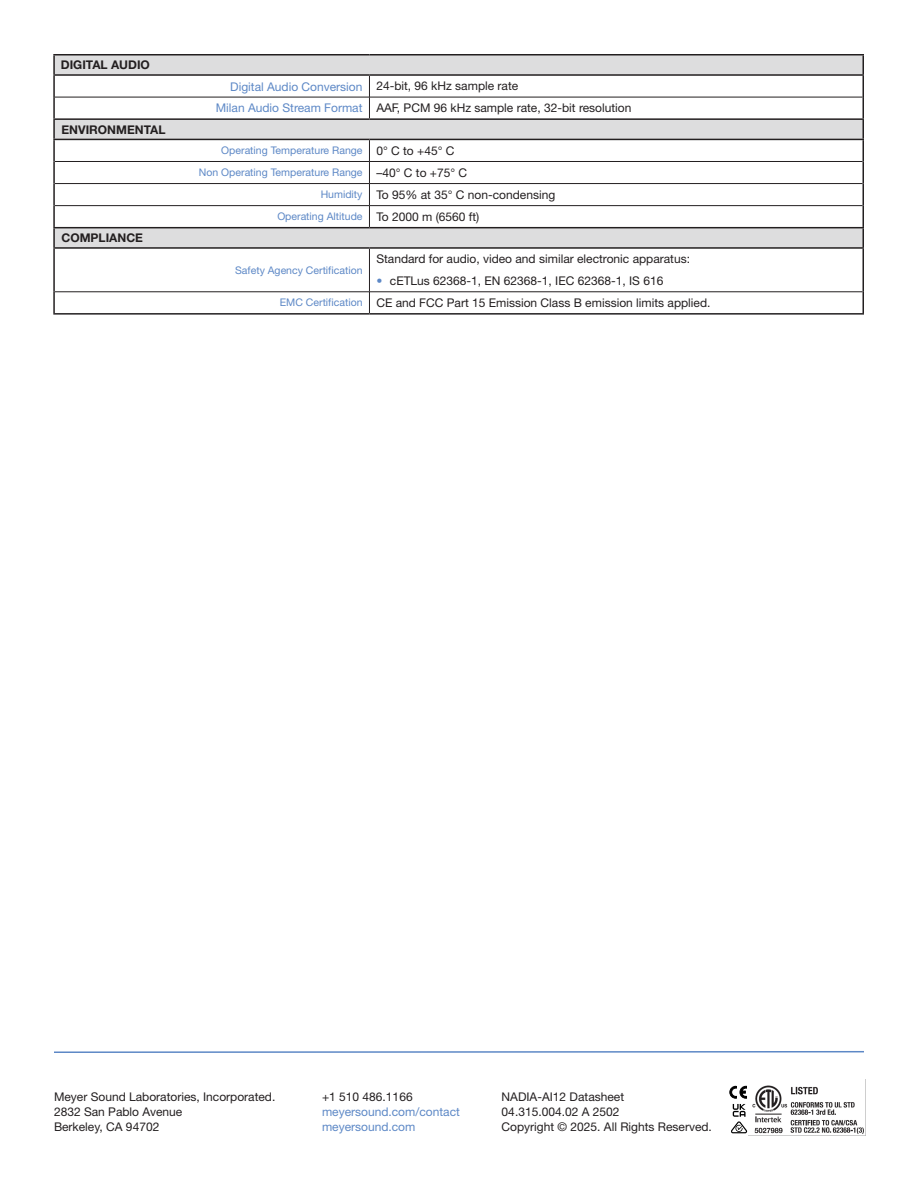
<style>
.page{position:relative;width:918px;height:1188px;background:#fff}
.page>*{position:absolute;margin:0;border:0;box-sizing:border-box;transform-origin:0 0}
.t1{font:12px/15px "Helvetica Neue LT Pro";color:#231f20}
.t2{font:12px/15px "Helvetica Neue LT Pro";color:#5d88c6}
.t3{font:700 12px "Helvetica Neue LT Pro";color:#231f20}
.t4{font:10.5px/21.8px "Helvetica Neue LT Pro";color:#5d88c6}
.s1{color:#5d88c6}
.s2{font-size:12px;color:#231f20}
.s3{font-size:10.5px;color:#5d88c6}
</style>
<div class="page">
<svg style="left:54px;top:1051px;width:810px;height:2px;background:#84a5d3"></svg>
<img style="left:749px;top:1079px;width:117px;height:57px">
<svg style="left:730px;top:1086px;width:17px;height:12px"></svg>
<svg style="left:731px;top:1104px;width:16px;height:29px"></svg>
<svg style="left:55px;top:56px;width:807px;height:191px"></svg>
<svg style="left:53px;top:56px;width:2px;height:18px"></svg>
<svg style="left:862px;top:56px;width:2px;height:18px"></svg>
<hr style="left:53px;top:54px;width:316px;height:2px;background:#231f20">
<hr style="left:369px;top:54px;width:495px;height:2px;background:#231f20">
<hr style="left:53px;top:76px;width:2px;height:21px;background:#231f20">
<hr style="left:862px;top:76px;width:2px;height:21px;background:#231f20">
<hr style="left:53px;top:97px;width:2px;height:21px;background:#231f20">
<hr style="left:862px;top:97px;width:2px;height:21px;background:#231f20">
<hr style="left:53px;top:140px;width:2px;height:21px;background:#231f20">
<hr style="left:862px;top:140px;width:2px;height:21px;background:#231f20">
<hr style="left:53px;top:161px;width:2px;height:23px;background:#231f20">
<hr style="left:862px;top:161px;width:2px;height:23px;background:#231f20">
<hr style="left:53px;top:184px;width:2px;height:22px;background:#231f20">
<hr style="left:862px;top:184px;width:2px;height:22px;background:#231f20">
<hr style="left:53px;top:206px;width:2px;height:21px;background:#231f20">
<hr style="left:862px;top:206px;width:2px;height:21px;background:#231f20">
<hr style="left:53px;top:249px;width:2px;height:43px;background:#231f20">
<hr style="left:862px;top:249px;width:2px;height:43px;background:#231f20">
<hr style="left:53px;top:292px;width:2px;height:21px;background:#231f20">
<hr style="left:862px;top:292px;width:2px;height:21px;background:#231f20">
<hr style="left:53px;top:118px;width:316px;height:2px;background:#231f20">
<svg style="left:53px;top:120px;width:2px;height:19px"></svg>
<hr style="left:369px;top:118px;width:495px;height:2px;background:#231f20">
<hr style="left:53px;top:139px;width:316px;height:1px;background:#231f20">
<hr style="left:369px;top:139px;width:495px;height:1px;background:#231f20">
<hr style="left:53px;top:227px;width:316px;height:1px;background:#231f20">
<svg style="left:53px;top:228px;width:2px;height:19px"></svg>
<hr style="left:369px;top:227px;width:495px;height:1px;background:#231f20">
<hr style="left:53px;top:247px;width:316px;height:2px;background:#231f20">
<hr style="left:369px;top:247px;width:495px;height:2px;background:#231f20">
<hr style="left:55px;top:97px;width:314px;height:1px;background:#231f20">
<hr style="left:369px;top:97px;width:494px;height:1px;background:#231f20">
<svg style="left:369px;top:76px;width:1px;height:42px"></svg>
<hr style="left:53px;top:74px;width:316px;height:2px;background:#231f20">
<hr style="left:369px;top:74px;width:495px;height:2px;background:#231f20">
<svg style="left:862px;top:120px;width:2px;height:19px"></svg>
<svg style="left:862px;top:228px;width:2px;height:19px"></svg>
<hr style="left:55px;top:161px;width:314px;height:1px;background:#231f20">
<hr style="left:369px;top:161px;width:494px;height:1px;background:#231f20">
<hr style="left:55px;top:183px;width:314px;height:1px;background:#231f20">
<hr style="left:369px;top:183px;width:494px;height:1px;background:#231f20">
<hr style="left:55px;top:205px;width:314px;height:1px;background:#231f20">
<hr style="left:369px;top:205px;width:494px;height:1px;background:#231f20">
<svg style="left:369px;top:140px;width:1px;height:87px"></svg>
<hr style="left:369px;top:249px;width:1px;height:43px;background:#231f20">
<hr style="left:55px;top:292px;width:314px;height:1px;background:#231f20">
<hr style="left:369px;top:292px;width:494px;height:1px;background:#231f20">
<svg style="left:369px;top:293px;width:1px;height:20px"></svg>
<hr style="left:53px;top:313px;width:316px;height:2px;background:#231f20">
<hr style="left:369px;top:313px;width:495px;height:2px;background:#231f20">
<p class="t3" style="left:61px;top:57px;width:91px">DIGITAL AUDIO</p>
<p class="t3" style="left:61px;top:122px;width:105px">ENVIRONMENTAL</p>
<p class="t3" style="left:61px;top:230px;width:83px">COMPLIANCE</p>
<p class="t1" style="left:216px;top:75px;width:417px;line-height:21.8px;text-indent:14px"><span class="s1">Digital Audio Conversion</span> 24-bit, 96 kHz sample rate<br><span class="s1">Milan Audio Stream Format</span> AAF, PCM 96 kHz sample rate, 32-bit resolution</p>
<p class="t4" style="left:199px;top:140px;width:270px;text-indent:22px">Operating Temperature Range <span class="s2">0° C to +45° C<br></span>Non Operating Temperature Range <span class="s2">–40° C to +75° C</span></p>
<p class="t1" style="left:321px;top:187px;width:236px"><span class="s3">Humidity</span> To 95% at 35° C non‑condensing</p>
<p class="t4" style="left:277px;top:205px;width:204px">Operating Altitude <span class="s2">To 2000 m (6560 ft)</span></p>
<p class="t1" style="left:376px;top:251px;width:315px">Standard for audio, video and similar electronic apparatus:</p>
<p class="t1" style="left:280px;top:269px;width:432px;line-height:22px;text-indent:97px"><span class="s1">•</span> cETLus 62368-1, EN 62368-1, IEC 62368-1, IS 616<br><span class="s3">EMC Certification</span> CE and FCC Part 15 Emission Class B emission limits applied.</p>
<p class="t4" style="left:235px;top:259px;width:129px">Safety Agency Certification</p>
<p class="t1" style="left:54px;top:1089px;width:223px">Meyer Sound Laboratories, Incorporated.<br>2832 San Pablo Avenue<br>Berkeley, CA 94702</p>
<p class="t1" style="left:322px;top:1089px;width:92px">+1 510 486.1166</p>
<p class="t2" style="left:322px;top:1104px;width:139px">meyersound.com/contact meyersound.com</p>
<p class="t1" style="left:502px;top:1089px;width:212px">NADIA-AI12 Datasheet<br>04.315.004.02 A 2502<br>Copyright © 2025. All Rights Reserved.</p>
</div>
